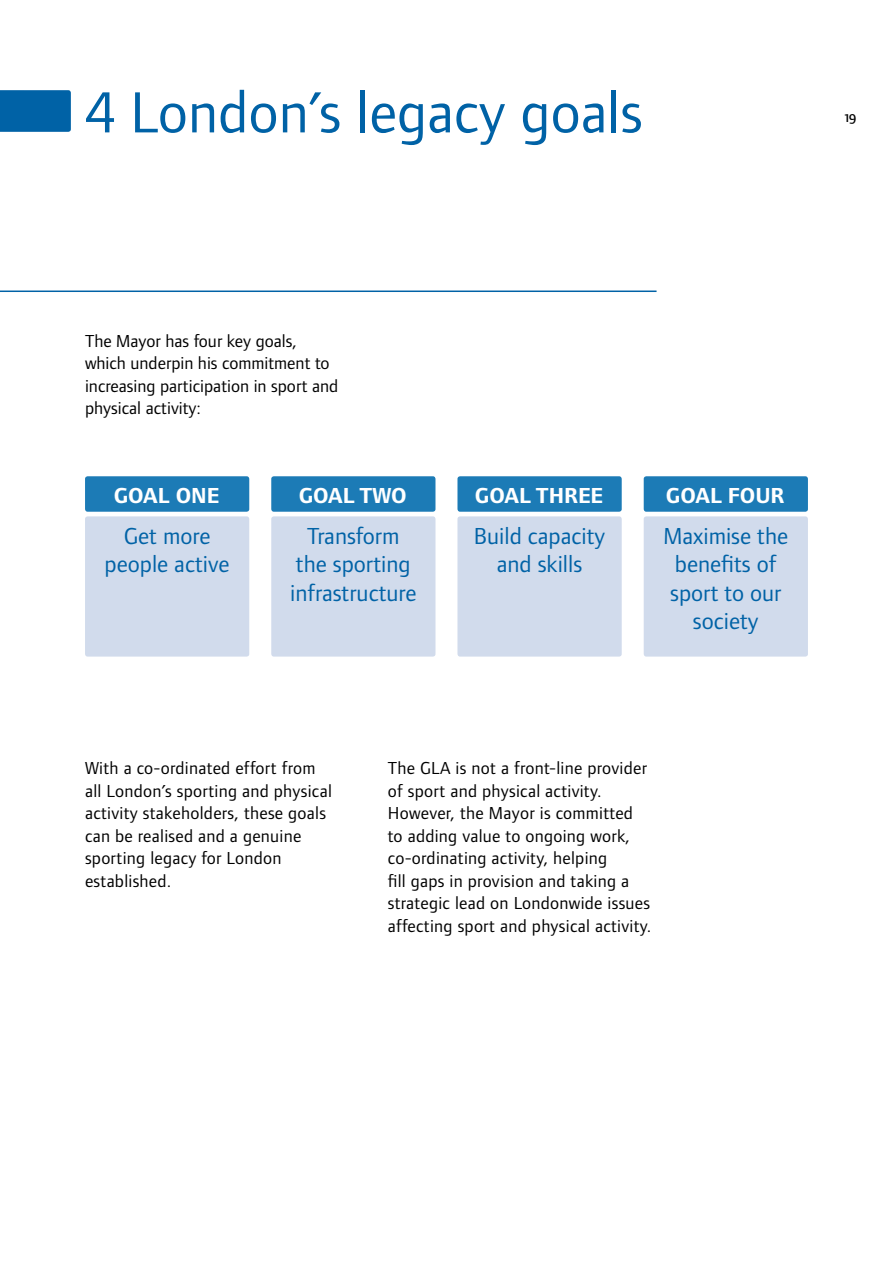
<style>
.page{position:relative;width:893px;height:1263px;background:#fff}
.page>*{position:absolute;margin:0;border:0;box-sizing:border-box;transform-origin:0 0}
.t1{font:60px "Foundry Form Sans";color:#0062a6}
.t2{font:24px/28.5px "Foundry Form Sans";color:#0062a6;text-align:center}
.t3{font:700 22.5px "Foundry Form Sans";color:#fff}
.t4{font:18px/22.5px "Foundry Form Sans";letter-spacing:.015em;color:#000}
.t5{font:15px "Foundry Form Sans Medium OSF";color:#000}
</style>
<div class="page">
<hr style="left:0;top:290px;width:657px;height:2px;background:#0062a6">
<div style="left:0;top:90px;width:71px;height:42px;background:#0062a6"></div>
<div style="left:85px;top:516px;width:164px;height:141px;background:#d1dbec;border-radius:3px"></div>
<div style="left:85px;top:476px;width:164px;height:36px;background:#1c7bb6;border-radius:3px"></div>
<div style="left:644px;top:516px;width:164px;height:141px;background:#d1dbec;border-radius:3px"></div>
<div style="left:644px;top:476px;width:164px;height:36px;background:#1c7bb6;border-radius:3px"></div>
<div style="left:457px;top:516px;width:165px;height:141px;background:#d1dbec;border-radius:3px"></div>
<div style="left:457px;top:476px;width:165px;height:36px;background:#1c7bb6;border-radius:3px"></div>
<div style="left:271px;top:516px;width:164px;height:141px;background:#d1dbec;border-radius:3px"></div>
<div style="left:271px;top:476px;width:164px;height:36px;background:#1c7bb6;border-radius:3px"></div>
<h1 class="t1" style="left:85px;top:79px;width:559px">4 London’s legacy goals</h1>
<p class="t5" style="left:845px;top:108px;width:13px">19</p>
<p class="t4" style="left:85px;top:329px;width:255px">The Mayor has four key goals, which underpin his commitment to increasing participation in sport and physical activity:</p>
<p class="t3" style="left:114px;top:483px;width:107px">GOAL ONE</p>
<h2 class="t2" style="left:105px;top:521px;width:126px">Get more people active</h2>
<p class="t3" style="left:299px;top:483px;width:110px">GOAL TWO</p>
<h2 class="t2" style="left:290px;top:521px;width:128px">Transform the sporting infrastructure</h2>
<p class="t3" style="left:475px;top:483px;width:130px">GOAL THREE</p>
<h2 class="t2" style="left:474px;top:521px;width:133px">Build capacity and skills</h2>
<p class="t3" style="left:666px;top:483px;width:120px">GOAL FOUR</p>
<h2 class="t2" style="left:663px;top:521px;width:126px">Maximise the benefits of sport to our society</h2>
<p class="t4" style="left:85px;top:757px;width:248px">With a co-ordinated effort from all London’s sporting and physical activity stakeholders, these goals can be realised and a genuine sporting legacy for London established.</p>
<p class="t4" style="left:388px;top:757px;width:265px">The GLA is not a front-line provider of sport and physical activity.<br>However, the Mayor is committed to adding value to ongoing work, co-ordinating activity, helping<br>fill gaps in provision and taking a strategic lead on Londonwide issues affecting sport and physical activity.</p>
</div>
